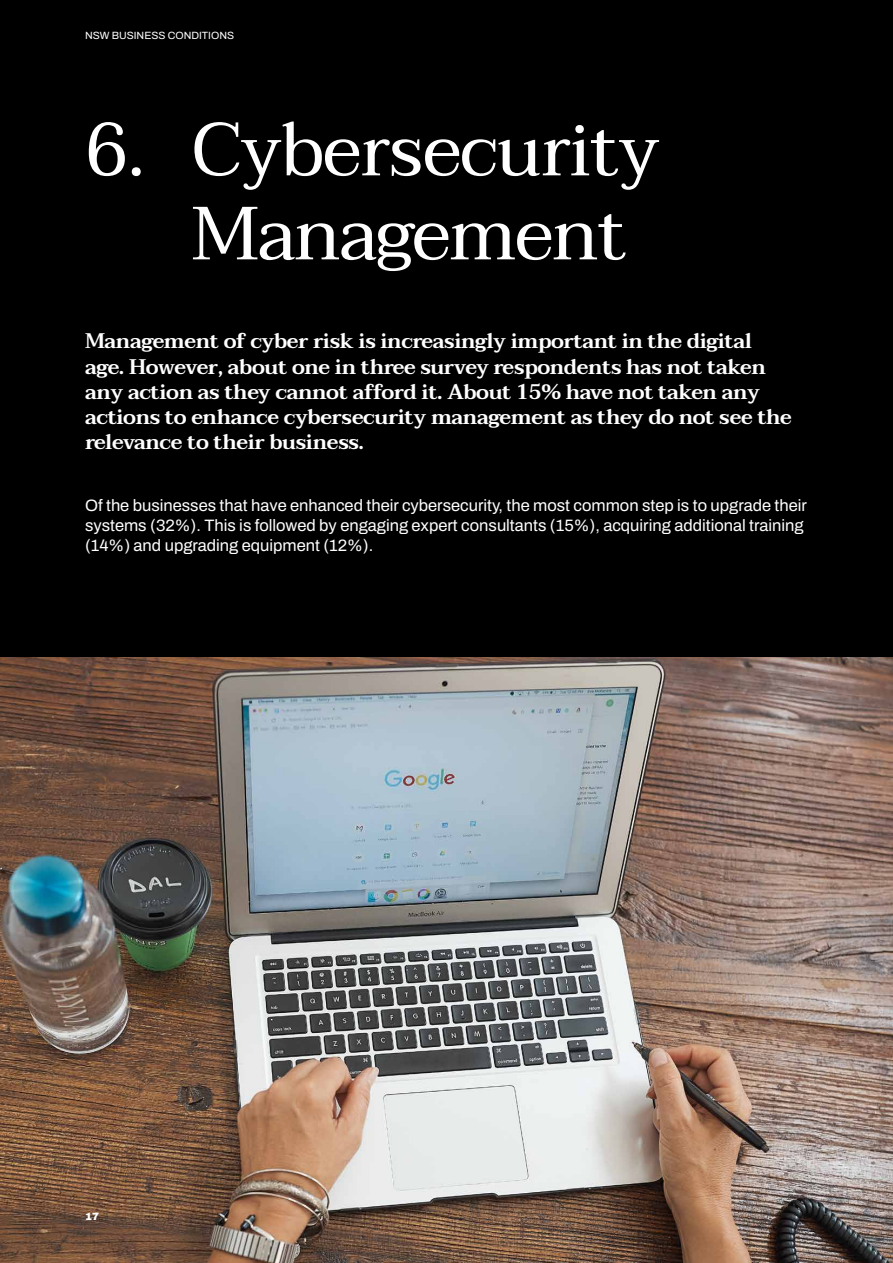
<style>
.page{position:relative;width:893px;height:1263px;background:#fff}
.page>*{position:absolute;margin:0;border:0;box-sizing:border-box;transform-origin:0 0}
.t1{font:75px/84px "Taviraj";letter-spacing:-.02em;color:#fff}
.t2{font:600 21px/25.2px "Taviraj";letter-spacing:-.02em;color:#fff}
.t3{font:16.5px/19.8px "Archivo";color:#fff}
.t4{font:10.5px "Archivo";color:#fff}
.t5{font:900 10.5px "Archivo";color:#fff}
</style>
<div class="page">
<div style="left:0;top:0;width:893px;height:657px;background:#000"></div>
<img style="left:0;top:657px;width:893px;height:606px">
<p class="t4" style="left:85px;top:28px;width:151px">NSW BUSINESS CONDITIONS</p>
<h1 class="t1" style="left:191px;top:109px;width:470px;text-indent:-106px">6. Cybersecurity<br>Management</h1>
<p class="t2" style="left:85px;top:328px;width:708px">Management of cyber risk is increasingly important in the digital age. However, about one in three survey respondents has not taken any action as they cannot afford it. About 15% have not taken any actions to enhance cybersecurity management as they do not see the relevance to their business.</p>
<p class="t3" style="left:85px;top:496px;width:723px">Of the businesses that have enhanced their cybersecurity, the most common step is to upgrade their systems (32%). This is followed by engaging expert consultants (15%), acquiring additional training (14%) and upgrading equipment (12%).</p>
<p class="t5" style="left:85px;top:1209px;width:16px">17</p>
</div>
